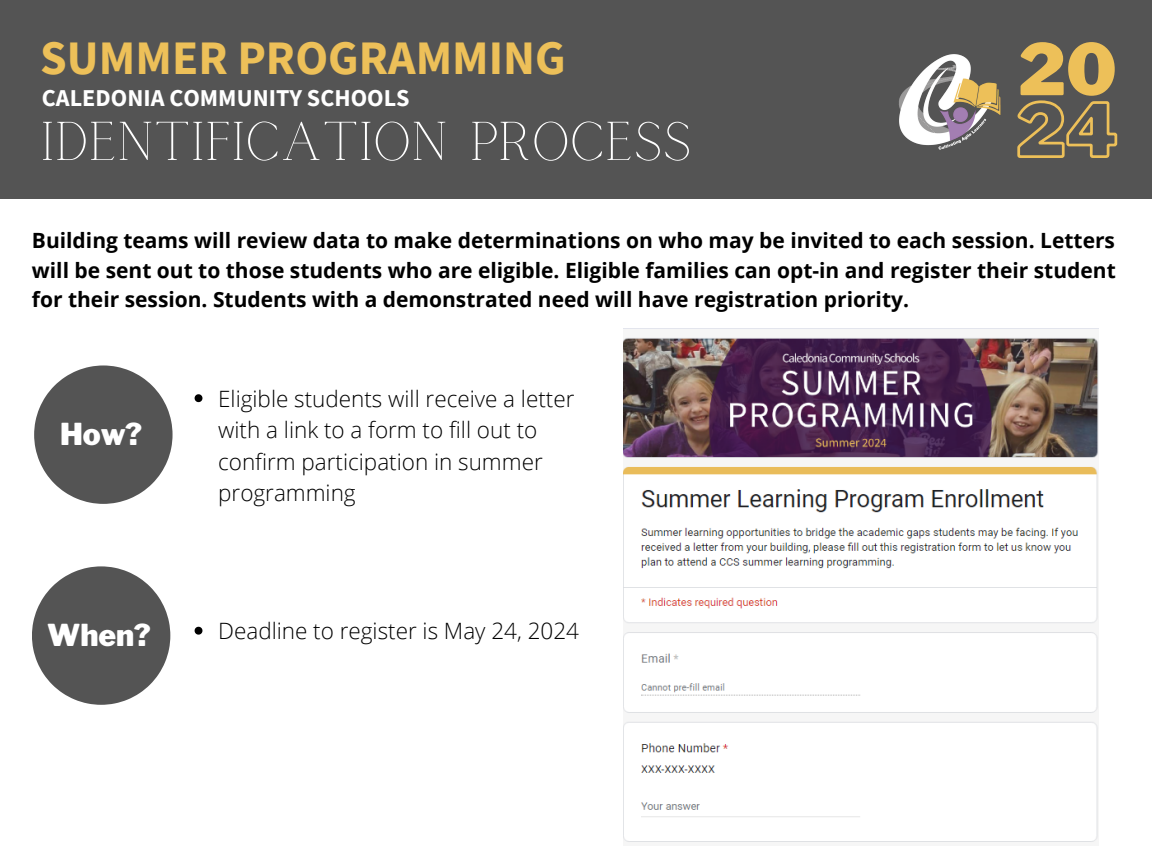
<style>
.page{position:relative;width:1152px;height:864px;background:#545454}
.page>*{position:absolute;margin:0;border:0;box-sizing:border-box;transform-origin:0 0}
.t1{font:900 70.5px "Libre Franklin";color:#edc059}
.t2{font:54px "Calgary";color:#fff}
.t3{font:700 48px "Source Sans Pro";color:#edc059}
.t4{font:900 30px "Libre Franklin";color:#fff}
.t5{font:700 24.15px "Source Sans Pro";color:#fff}
.t6{font:300 22.5px/31.5px "Open Sans";color:#000}
.t7{font:700 21px/29.2px "Open Sans";color:#000;text-align:justify}
</style>
<div class="page">
<div style="left:0;top:199px;width:1152px;height:665px;background:#fff"></div>
<svg style="left:34px;top:365px;width:139px;height:139px"></svg>
<img style="left:899px;top:54px;width:102px;height:96px">
<svg style="left:32px;top:566px;width:138px;height:139px"></svg>
<svg style="left:1017px;top:100px;width:101px;height:58px"></svg>
<svg style="left:195px;top:394px;width:7px;height:8px"></svg>
<svg style="left:195px;top:627px;width:7px;height:8px"></svg>
<img style="left:624px;top:328px;width:474px;height:514px">
<h4 class="t3" style="left:40px;top:27px;width:527px">SUMMER PROGRAMMING</h4>
<p class="t5" style="left:42px;top:83px;width:369px">CALEDONIA COMMUNITY SCHOOLS</p>
<h1 class="t2" style="left:40px;top:111px;width:653px">IDENTIFICATION PROCESS</h1>
<h3 class="t1" style="left:1018px;top:27px;width:100px">20</h3>
<p class="t7" style="left:32px;top:226px;width:1085px">Building teams will review data to make determinations on who may be invited to each session. Letters will be sent out to those students who are eligible. Eligible families can opt-in and register their student for their session. Students with a demonstrated need will have registration priority.</p>
<p class="t4" style="left:60px;top:416px;width:84px">How?</p>
<h3 class="t4" style="left:47px;top:617px;width:105px">When?</h3>
<p class="t6" style="left:218px;top:382px;width:358px">Eligible students will receive a letter with a link to a form to fill out to confirm participation in summer programming</p>
<p class="t6" style="left:218px;top:615px;width:362px">Deadline to register is May 24, 2024</p>
</div>
